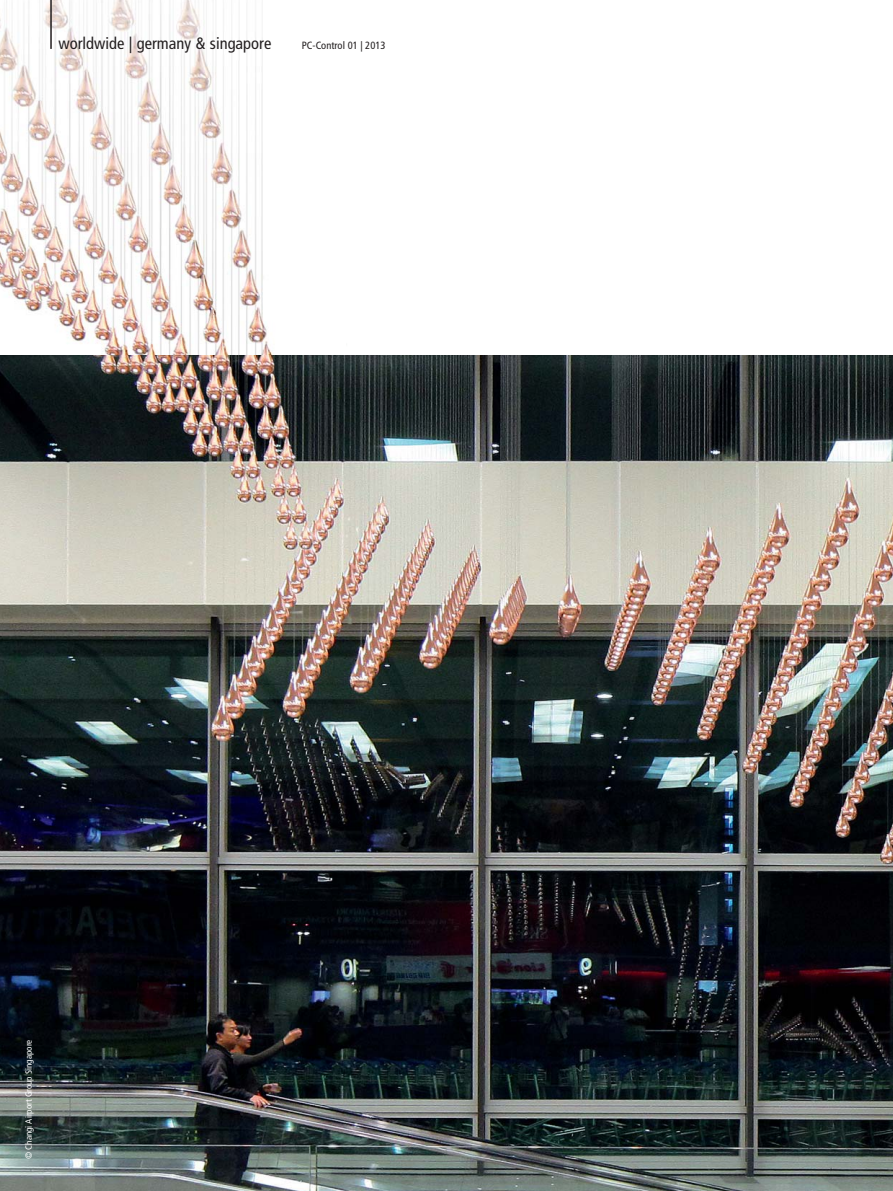
<style>
.page{position:relative;width:893px;height:1191px;background:#fff}
.page>*{position:absolute;margin:0;border:0;box-sizing:border-box;transform-origin:0 0}
.t1{font:condensed 16.5px "Frutiger LT Pro";color:#231f20}
.t2{font:condensed 10.5px "Frutiger LT Pro";color:#231f20}
.t3{font:condensed 9px "Frutiger LT Pro";color:#fff}
</style>
<div class="page">
<img style="left:0;top:0;width:273px;height:355px">
<img style="left:0;top:355px;width:893px;height:835px">
<hr style="left:50px;top:0;width:2px;height:49px;background:#231f20">
<h1 class="t1" style="left:58px;top:37px;width:214px">worldwide | germany &amp; singapore</h1>
<p class="t2" style="left:302px;top:41px;width:85px">PC-Control 01 | 2013</p>
<p class="t3" style="left:25px;top:1159px;width:121px;rotate:-90deg">© Changi Airport Group Singapore</p>
</div>
